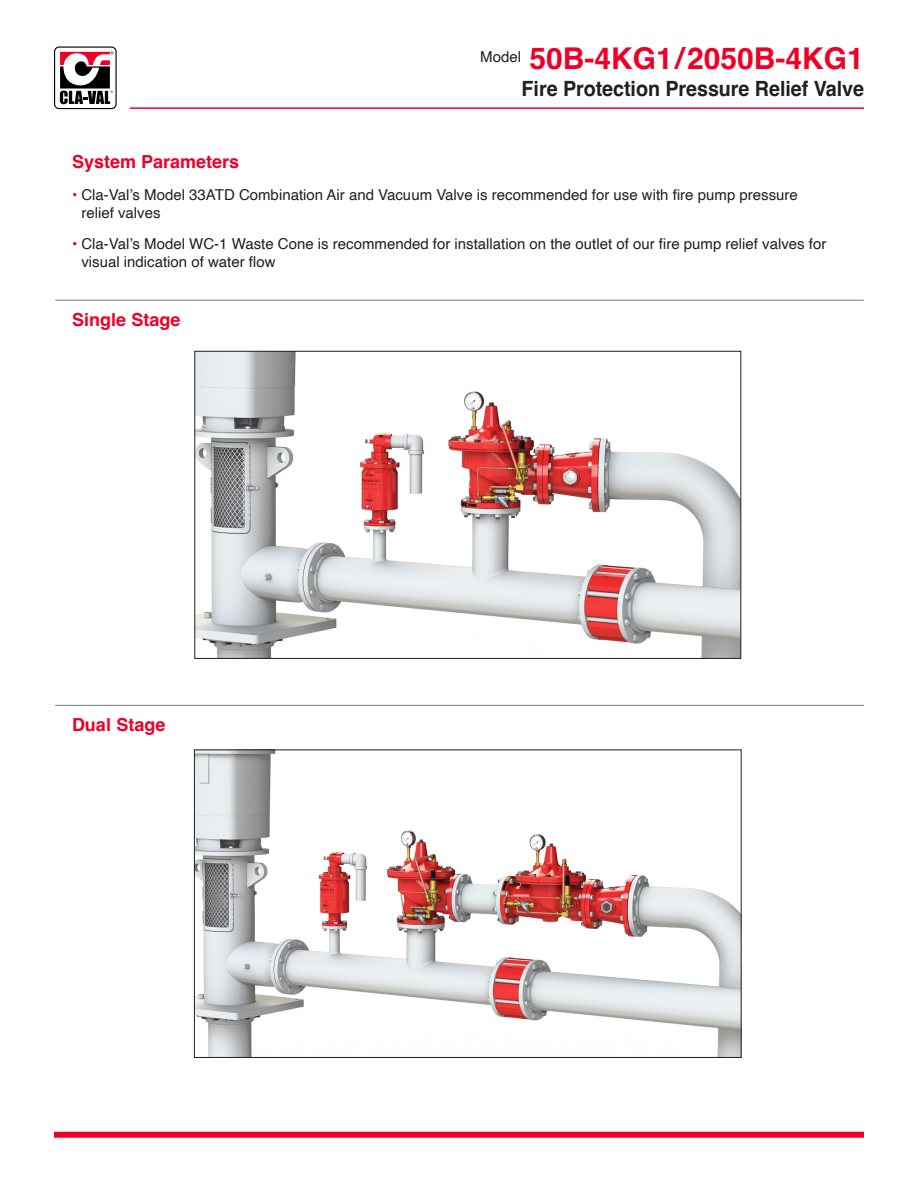
<style>
.page{position:relative;width:918px;height:1188px;background:#fff}
.page>*{position:absolute;margin:0;border:0;box-sizing:border-box;transform-origin:0 0}
.t1{font:700 30px "Helvetica";color:#ef0027}
.t2{font:700 21px "Helvetica";letter-spacing:-.005em;color:#231f20;scale:.94 1}
.Sub_1{font:700 18px "Helvetica";color:#ef0027}
.t3{font:15px/18px "Helvetica";color:#231f20}
.s1{color:#ef0027}
</style>
<div class="page">
<div style="left:54px;top:1132px;width:810px;height:6px;background:#ef0027"></div>
<hr style="left:130px;top:107px;width:734px;height:2px;background:#ef0027">
<div style="left:54px;top:46px;width:63px;height:63px;border:1px solid #000;border-radius:5px"></div>
<svg style="left:60px;top:51px;width:53px;height:53px"></svg>
<hr style="left:55px;top:300px;width:809px;height:1px;background:#76787b">
<hr style="left:55px;top:705px;width:809px;height:1px;background:#76787b">
<img style="left:196px;top:353px;width:543px;height:304px">
<div style="left:194px;top:351px;width:547px;height:308px;border:1px solid #231f20"></div>
<img style="left:196px;top:752px;width:544px;height:304px">
<div style="left:194px;top:750px;width:548px;height:308px;border:1px solid #231f20"></div>
<h1 class="t1" style="left:480px;top:40px;width:385px"><sup>Model</sup> 50B-4KG1/2050B-4KG1</h1>
<h2 class="t2" style="left:522px;top:76px;width:366px">Fire Protection Pressure Relief Valve</h2>
<p class="Sub_1" style="left:72px;top:151px;width:169px">System Parameters</p>
<p class="t3" style="left:81px;top:186px;width:718px;text-indent:-9px"><span class="s1">•</span> Cla-Val’s Model 33ATD Combination Air and Vacuum Valve is recommended for use with fire pump pressure relief valves</p>
<p class="t3" style="left:81px;top:235px;width:747px;text-indent:-9px"><span class="s1">•</span> Cla-Val’s Model WC-1 Waste Cone is recommended for installation on the outlet of our fire pump relief valves for visual indication of water flow</p>
<p class="Sub_1" style="left:72px;top:309px;width:110px">Single Stage</p>
<p class="Sub_1" style="left:72px;top:714px;width:95px">Dual Stage</p>
</div>
